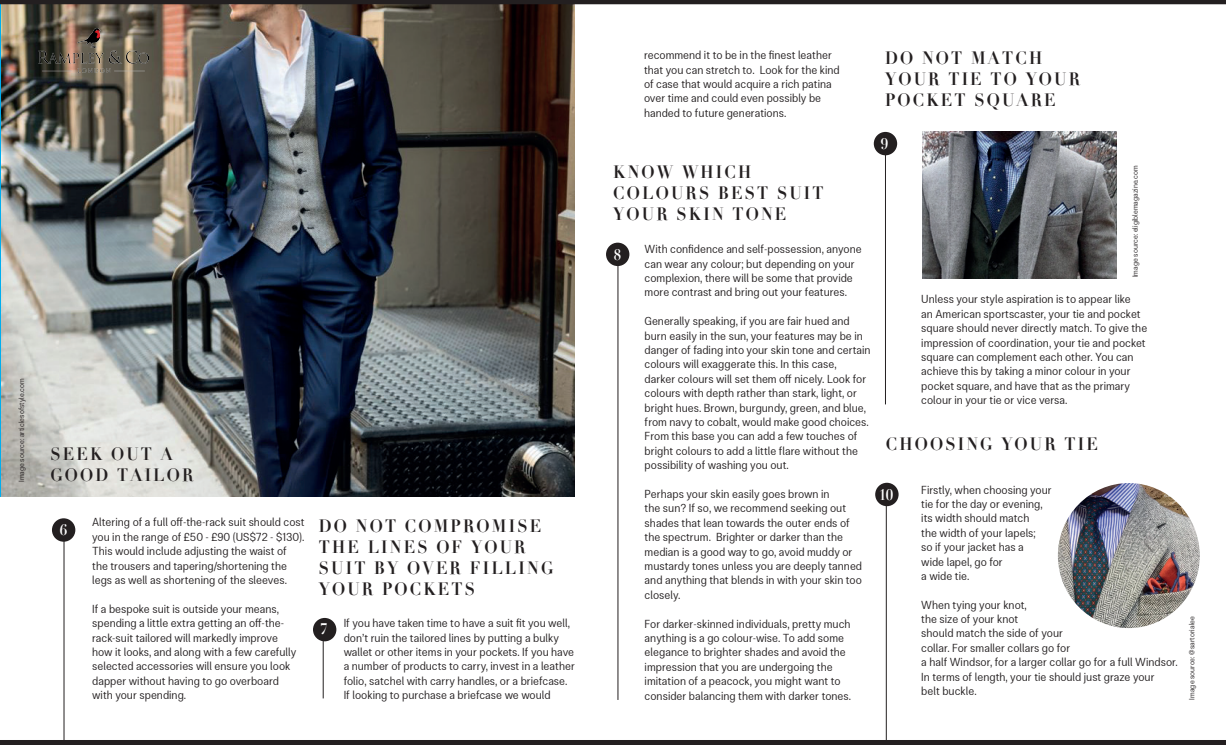
<style>
.page{position:relative;width:1226px;height:745px;background:#fff}
.page>*{position:absolute;margin:0;border:0;box-sizing:border-box;transform-origin:0 0}
.t1{font:700 17.5px/21px "Didot";letter-spacing:.14em;color:#231f20;scale:.9 1}
.t2{font:700 15px "Didot";color:#fff;scale:.9 1}
.t3{font:11.62px/14.4px "Clinica Pro";color:#231f20;scale:.9 1}
.t4{font:7.5px "Clinica Pro";color:#231f20;scale:.9 1}
</style>
<div class="page">
<img style="left:1px;top:4px;width:574px;height:492px">
<img style="left:38px;top:29px;width:111px;height:44px">
<hr style="left:0;top:0;width:1226px;height:4px;background:#231f20">
<div style="left:0;top:739px;width:1226px;height:5px;background:#231f20"></div>
<div style="left:313px;top:617px;width:23px;height:24px;background:#231f20;border-radius:50%"></div>
<hr style="left:886px;top:488px;width:1px;height:256px;background:#231f20">
<hr style="left:323px;top:621px;width:1px;height:77px;background:#231f20">
<hr style="left:885px;top:138px;width:1px;height:266px;background:#231f20">
<hr style="left:618px;top:247px;width:1px;height:452px;background:#231f20">
<img style="left:1058px;top:483px;width:142px;height:144px">
<img style="left:922px;top:132px;width:194px;height:146px">
<div style="left:606px;top:242px;width:23px;height:24px;background:#231f20;border-radius:50%"></div>
<div style="left:874px;top:132px;width:23px;height:23px;background:#231f20;border-radius:50%"></div>
<div style="left:875px;top:482px;width:24px;height:24px;background:#231f20;border-radius:50%"></div>
<hr style="left:64px;top:521px;width:1px;height:223px;background:#231f20">
<div style="left:52px;top:518px;width:23px;height:23px;background:#231f20;border-radius:50%"></div>
<p class="t4" style="left:17px;top:482px;width:117px;rotate:-90deg">Image source: articlesofstyle.com</p>
<h1 class="t1" style="left:50px;top:443px;width:160px">SEEK OUT A<br>GOOD TAILOR</h1>
<p class="t3" style="left:92px;top:515px;width:237px">Altering of a full off-the-rack suit should cost you in the range of £50 - £90 (US$72 - $130).<br>This would include adjusting the waist of the trousers and tapering/shortening the legs as well as shortening of the sleeves.</p>
<p class="t3" style="left:92px;top:601px;width:229px">If a bespoke suit is outside your means, spending a little extra getting an off-the&shy;rack-suit tailored will markedly improve how it looks, and along with a few carefully selected accessories will ensure you look dapper without having to go overboard with your spending.</p>
<p class="t2" style="left:60px;top:520px;width:10px">6</p>
<h1 class="t1" style="left:319px;top:515px;width:262px">DO NOT COMPROMISE<br>THE LINES OF YOUR<br>SUIT BY OVER FILLING<br>YOUR POCKETS</h1>
<p class="t3" style="left:344px;top:615px;width:258px">If you have taken time to have a suit fit you well, don’t ruin the tailored lines by putting a bulky wallet or other items in your pockets. If you have a number of products to carry, invest in a leather folio, satchel with carry handles, or a briefcase.<br>If looking to purchase a briefcase we would</p>
<p class="t2" style="left:320px;top:619px;width:10px">7</p>
<p class="t3" style="left:644px;top:48px;width:219px">recommend it to be in the finest leather that you can stretch to. Look for the kind of case that would acquire a rich patina over time and could even possibly be handed to future generations.</p>
<h1 class="t1" style="left:613px;top:161px;width:235px">KNOW WHICH<br>COLOURS BEST SUIT<br>YOUR SKIN TONE</h1>
<p class="t3" style="left:645px;top:242px;width:243px">With confidence and self-possession, anyone can wear any colour; but depending on your complexion, there will be some that provide more contrast and bring out your features.</p>
<p class="t3" style="left:645px;top:314px;width:253px">Generally speaking, if you are fair hued and burn easily in the sun, your features may be in danger of fading into your skin tone and certain colours will exaggerate this. In this case,<br>darker colours will set them off nicely. Look for colours with depth rather than stark, light, or bright hues. Brown, burgundy, green, and blue, from navy to cobalt, would make good choices.<br>From this base you can add a few touches of bright colours to add a little flare without the possibility of washing you out.</p>
<p class="t3" style="left:645px;top:486px;width:243px">Perhaps your skin easily goes brown in<br>the sun? If so, we recommend seeking out shades that lean towards the outer ends of the spectrum. Brighter or darker than the median is a good way to go, avoid muddy or mustardy tones unless you are deeply tanned and anything that blends in with your skin too closely.</p>
<p class="t3" style="left:645px;top:616px;width:231px">For darker-skinned individuals, pretty much anything is a go colour-wise. To add some elegance to brighter shades and avoid the impression that you are undergoing the imitation of a peacock, you might want to consider balancing them with darker tones.</p>
<p class="t2" style="left:614px;top:245px;width:10px">8</p>
<h1 class="t1" style="left:885px;top:48px;width:218px">DO NOT MATCH<br>YOUR TIE TO YOUR<br>POCKET SQUARE</h1>
<p class="t2" style="left:881px;top:134px;width:10px">9</p>
<p class="t4" style="left:1131px;top:277px;width:125px;rotate:-90deg">Image source: eligiblemagazine.com</p>
<p class="t3" style="left:921px;top:292px;width:253px">Unless your style aspiration is to appear like<br>an American sportscaster, your tie and pocket square should never directly match. To give the impression of coordination, your tie and pocket square can complement each other. You can achieve this by taking a minor colour in your pocket square, and have that as the primary colour in your tie or vice versa.</p>
<h1 class="t1" style="left:886px;top:433px;width:237px">CHOOSING YOUR TIE</h1>
<p class="t3" style="left:921px;top:482px;width:147px">Firstly, when choosing your tie for the day or evening, its width should match<br>the width of your lapels;<br>so if your jacket has a<br>wide lapel, go for<br>a wide tie.</p>
<p class="t3" style="left:921px;top:597px;width:287px">When tying your knot,<br>the size of your knot<br>should match the side of your<br>collar. For smaller collars go for<br>a half Windsor, for a larger collar go for a full Windsor.<br>In terms of length, your tie should just graze your<br>belt buckle.</p>
<p class="t2" style="left:879px;top:484px;width:18px">10</p>
<p class="t4" style="left:1187px;top:699px;width:94px;rotate:-90deg">Image source: @sartorialee</p>
</div>
